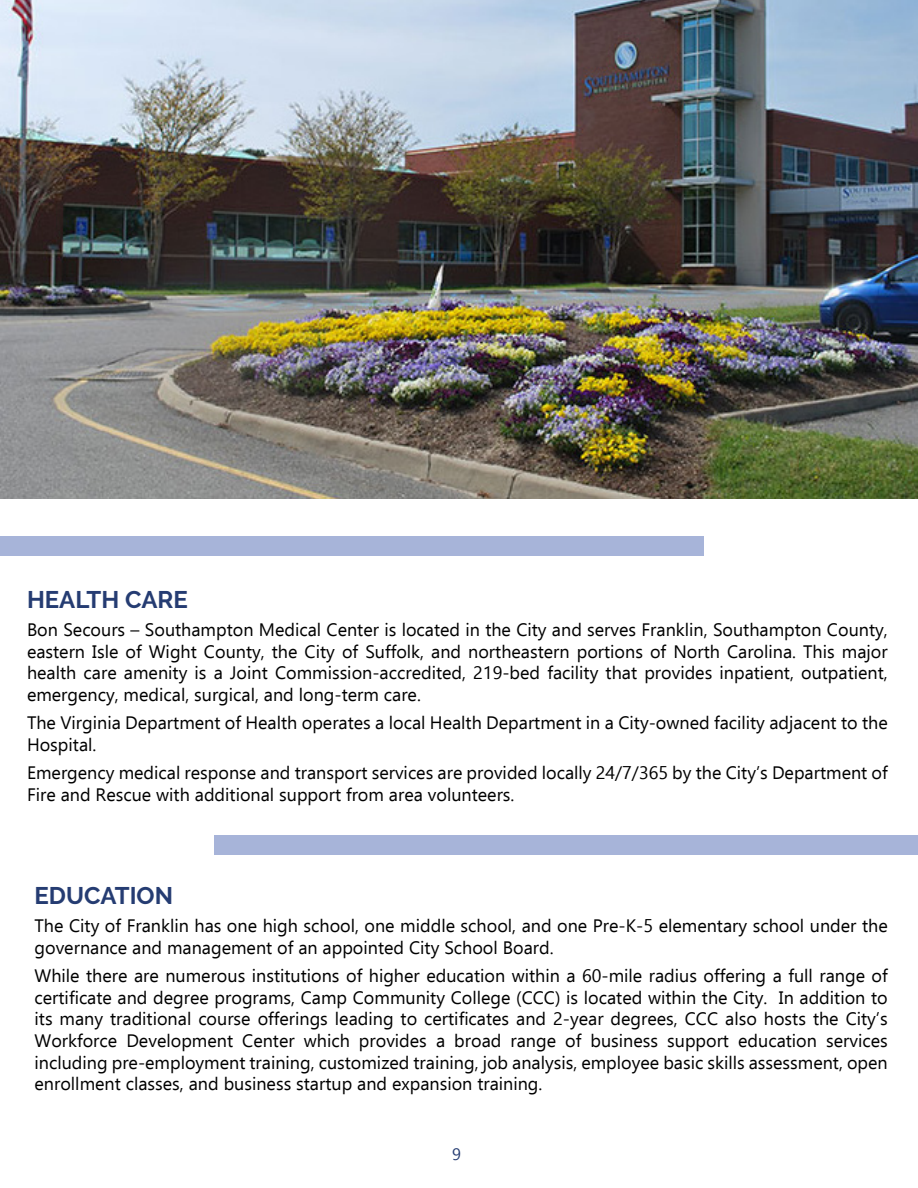
<style>
.page{position:relative;width:918px;height:1188px;background:#fff}
.page>*{position:absolute;margin:0;border:0;box-sizing:border-box;transform-origin:0 0}
.t1{font:700 24px "Raleway";color:#253c72}
.t2{font:18px/21.6px "Ebrima";color:#000}
.t3{font:16.5px "Ebrima";color:#253c72}
</style>
<div class="page">
<img style="left:0;top:0;width:918px;height:499px">
<div style="left:0;top:537px;width:703px;height:19px;background:#a7b4d9"></div>
<div style="left:215px;top:835px;width:703px;height:20px;background:#a7b4d9"></div>
<h1 class="t1" style="left:27px;top:586px;width:162px">HEALTH CARE</h1>
<p class="t2" style="left:27px;top:618px;width:862px;text-align:justify">Bon Secours – Southampton Medical Center is located in the City and serves Franklin, Southampton County, eastern Isle of Wight County, the City of Suffolk, and northeastern portions of North Carolina. This major health care amenity is a Joint Commission-accredited, 219-bed facility that provides inpatient, outpatient, emergency, medical, surgical, and long-term care.</p>
<p class="t2" style="left:27px;top:712px;width:862px">The Virginia Department of Health operates a local Health Department in a City-owned facility adjacent to the<br>Hospital.</p>
<p class="t2" style="left:27px;top:762px;width:862px">Emergency medical response and transport services are provided locally 24/7/365 by the City’s Department of<br>Fire and Rescue with additional support from area volunteers.</p>
<h1 class="t1" style="left:35px;top:882px;width:140px">EDUCATION</h1>
<p class="t2" style="left:35px;top:914px;width:855px">The City of Franklin has one high school, one middle school, and one Pre-K-5 elementary school under the governance and management of an appointed City School Board.</p>
<p class="t2" style="left:35px;top:964px;width:855px;text-align:justify">While there are numerous institutions of higher education within a 60-mile radius offering a full range of certificate and degree programs, Camp Community College (CCC) is located within the City. In addition to its many traditional course offerings leading to certificates and 2-year degrees, CCC also hosts the City’s Workforce Development Center which provides a broad range of business support education services including pre-employment training, customized training, job analysis, employee basic skills assessment, open enrollment classes, and business startup and expansion training.</p>
<p class="t3" style="left:452px;top:1142px;width:10px">9</p>
</div>
